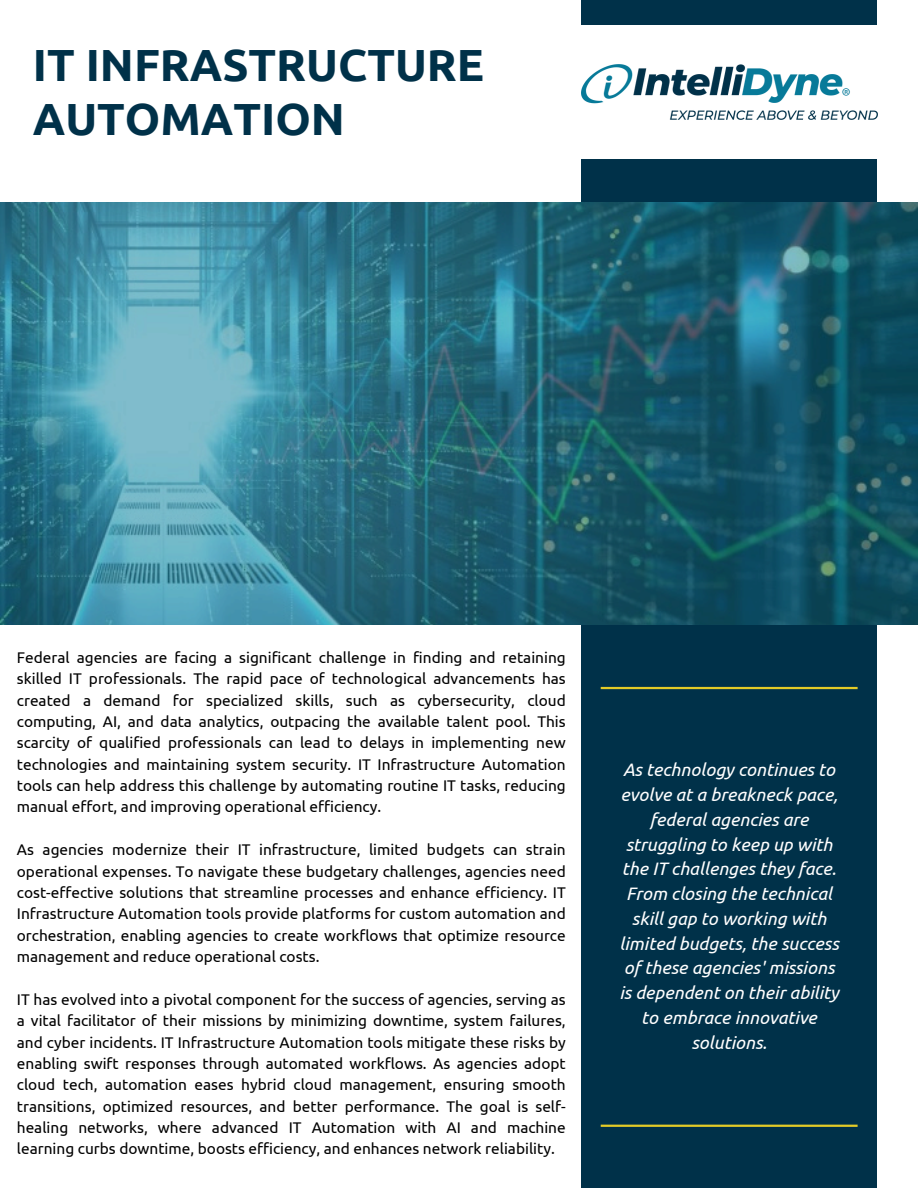
<style>
.page{position:relative;width:918px;height:1188px;background:#fff}
.page>*{position:absolute;margin:0;border:0;box-sizing:border-box;transform-origin:0 0}
.t1{font:700 45px/54px "Ubuntu";color:#003149}
.t2{font:italic 18px/24.8px "Ubuntu";color:#fff;text-align:center}
.t3{font:15.45px/21.3px "Ubuntu";color:#000;text-align:justify}
</style>
<div class="page">
<div style="left:581px;top:159px;width:296px;height:1029px;background:#003149"></div>
<div style="left:581px;top:0;width:296px;height:24px;background:#003149"></div>
<img style="left:581px;top:64px;width:296px;height:55px">
<svg style="left:0;top:202px;width:917px;height:423px;background:#2b7083"></svg>
<hr style="left:601px;top:687px;width:257px;height:2px;background:#e3cb27">
<hr style="left:601px;top:1125px;width:257px;height:2px;background:#e3cb27">
<p class="t1" style="left:33px;top:37px;width:453px">IT INFRASTRUCTURE<br>AUTOMATION</p>
<h2 class="t3" style="left:17px;top:646px;width:550px">Federal agencies are facing a significant challenge in finding and retaining skilled IT professionals. The rapid pace of technological advancements has created a demand for specialized skills, such as cybersecurity, cloud computing, AI, and data analytics, outpacing the available talent pool. This scarcity of qualified professionals can lead to delays in implementing new technologies and maintaining system security. IT Infrastructure Automation tools can help address this challenge by automating routine IT tasks, reducing manual effort, and improving operational efficiency.</h2>
<p class="t3" style="left:17px;top:839px;width:550px">As agencies modernize their IT infrastructure, limited budgets can strain operational expenses. To navigate these budgetary challenges, agencies need cost-effective solutions that streamline processes and enhance efficiency. IT Infrastructure Automation tools provide platforms for custom automation and orchestration, enabling agencies to create workflows that optimize resource management and reduce operational costs.</p>
<p class="t3" style="left:17px;top:988px;width:550px">IT has evolved into a pivotal component for the success of agencies, serving as a vital facilitator of their missions by minimizing downtime, system failures, and cyber incidents. IT Infrastructure Automation tools mitigate these risks by enabling swift responses through automated workflows. As agencies adopt cloud tech, automation eases hybrid cloud management, ensuring smooth transitions, optimized resources, and better performance. The goal is self&shy;healing networks, where advanced IT Automation with AI and machine learning curbs downtime, boosts efficiency, and enhances network reliability.</p>
<p class="t2" style="left:619px;top:757px;width:221px">As technology continues to evolve at a breakneck pace, federal agencies are struggling to keep up with the IT challenges they face.<br>From closing the technical skill gap to working with limited budgets, the success of these agencies' missions is dependent on their ability to embrace innovative solutions.</p>
</div>
